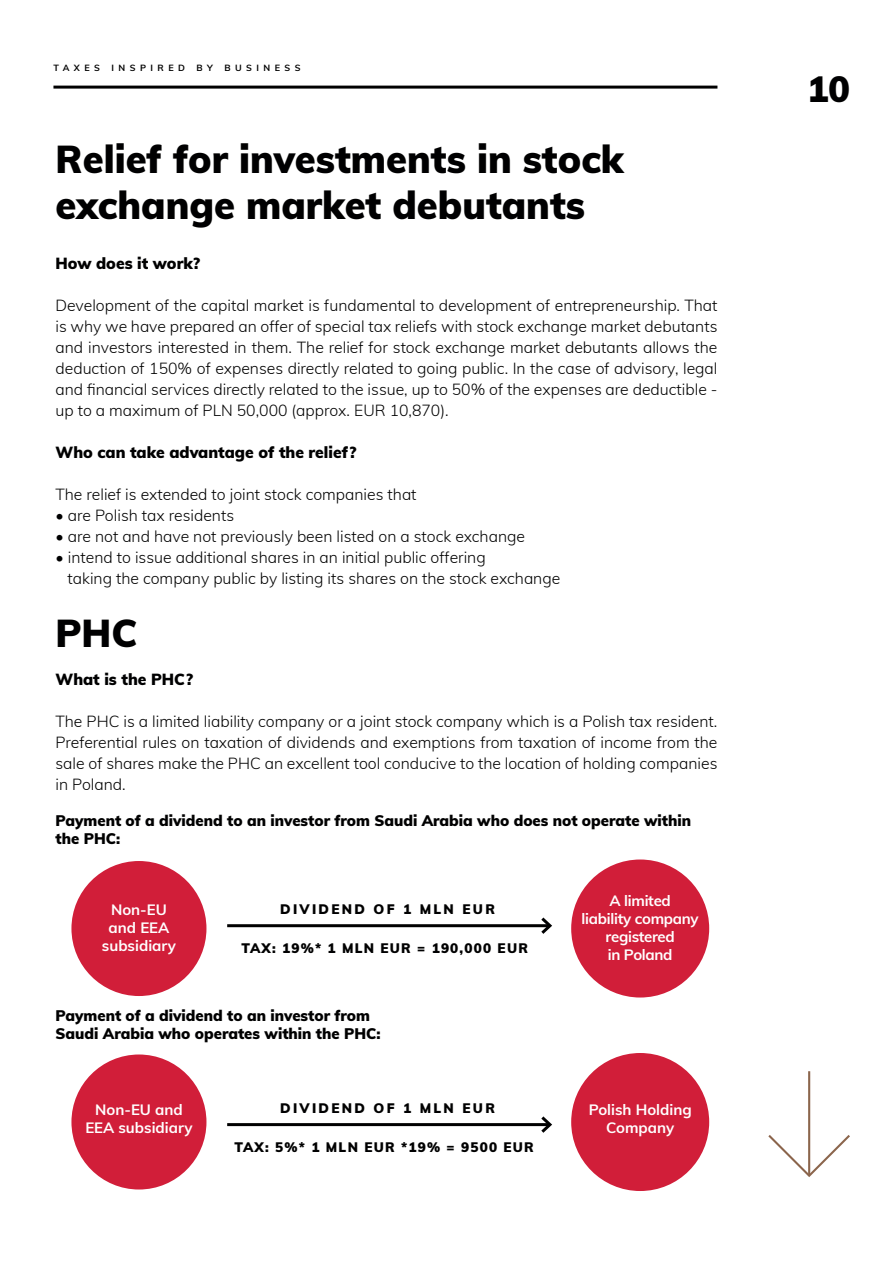
<style>
.page{position:relative;width:893px;height:1263px;background:#fff}
.page>*{position:absolute;margin:0;border:0;box-sizing:border-box;transform-origin:0 0}
.t1{font:900 38.1px/45.8px "Muli";color:#000001}
.t2{font:900 35.7px "Muli";color:#000001}
.t3{font:300 15.75px/21px "Muli";color:#000001;text-align:justify}
.t4{font:900 15.75px "Muli";color:#000001}
.t5{font:900 15px/18px "Muli";color:#000001}
.t6{font:700 15px/18px "Muli";color:#fff;text-align:center}
.t7{font:700 15px/18px "Muli";letter-spacing:-.02em;color:#fff;text-align:center}
.t8{font:900 13.5px "Muli";letter-spacing:.09em;color:#000001}
.t9{font:900 13.5px "Muli";letter-spacing:.17em;color:#000001}
.t10{font:700 9px "Muli";letter-spacing:.5em;color:#000001}
</style>
<div class="page">
<hr style="left:53px;top:86px;width:664px;height:3px;background:#000001">
<div style="left:71px;top:1054px;width:135px;height:135px;background:#d11e39;border-radius:50%"></div>
<div style="left:571px;top:1053px;width:138px;height:138px;background:#d11e39;border-radius:50%"></div>
<div style="left:71px;top:861px;width:135px;height:135px;background:#d11e39;border-radius:50%"></div>
<div style="left:571px;top:859px;width:138px;height:138px;background:#d11e39;border-radius:50%"></div>
<hr style="left:808px;top:1071px;width:2px;height:104px;background:#8b654c">
<svg style="left:768px;top:1132px;width:82px;height:45px"></svg>
<hr style="left:227px;top:924px;width:323px;height:3px;background:#000001">
<svg style="left:538px;top:917px;width:14px;height:17px"></svg>
<hr style="left:227px;top:1123px;width:323px;height:3px;background:#000001">
<svg style="left:538px;top:1116px;width:14px;height:17px"></svg>
<p class="t10" style="left:53px;top:62px;width:48px">TAXES</p>
<p class="t10" style="left:111px;top:62px;width:75px">INSPIRED</p>
<p class="t10" style="left:197px;top:62px;width:18px">B Y</p>
<p class="t10" style="left:224px;top:62px;width:78px">BUSINESS</p>
<h1 class="t1" style="left:56px;top:135px;width:570px">Relief for investments in stock exchange market debutants</h1>
<p class="t4" style="left:56px;top:252px;width:146px">How does it work?</p>
<p class="t3" style="left:56px;top:294px;width:663px">Development of the capital market is fundamental to development of entrepreneurship. That is why we have prepared an offer of special tax reliefs with stock exchange market debutants and investors interested in them. The relief for stock exchange market debutants allows the deduction of 150% of expenses directly related to going public. In the case of advisory, legal and financial services directly related to the issue, up to 50% of the expenses are deductible - up to a maximum of PLN 50,000 (approx. EUR 10,870).</p>
<p class="t4" style="left:56px;top:441px;width:302px">Who can take advantage of the relief?</p>
<p class="t3" style="left:56px;top:483px;width:363px">The relief is extended to joint stock companies that</p>
<p class="t3" style="left:56px;top:504px;width:180px">• are Polish tax residents</p>
<p class="t3" style="left:56px;top:525px;width:471px">• are not and have not previously been listed on a stock exchange</p>
<p class="t3" style="left:68px;top:546px;width:494px;text-indent:-12px">• intend to issue additional shares in an initial public offering<br>taking the company public by listing its shares on the stock exchange</p>
<h1 class="t1" style="left:56px;top:608px;width:84px">PHC</h1>
<p class="t4" style="left:56px;top:667px;width:139px">What is the PHC?</p>
<p class="t3" style="left:56px;top:710px;width:663px">The PHC is a limited liability company or a joint stock company which is a Polish tax resident.<br>Preferential rules on taxation of dividends and exemptions from taxation of income from the sale of shares make the PHC an excellent tool conducive to the location of holding companies in Poland.</p>
<p class="t5" style="left:56px;top:811px;width:637px">Payment of a dividend to an investor from Saudi Arabia who does not operate within the PHC:</p>
<p class="t6" style="left:102px;top:899px;width:76px">Non-EU and EEA subsidiary</p>
<p class="t9" style="left:280px;top:899px;width:216px">DIVIDEND OF 1 MLN EUR</p>
<p class="t8" style="left:241px;top:938px;width:288px">TAX: 19%* 1 MLN EUR = 190,000 EUR</p>
<p class="t5" style="left:56px;top:1006px;width:327px">Payment of a dividend to an investor from<br>Saudi Arabia who operates within the PHC:</p>
<p class="t6" style="left:95px;top:1100px;width:89px">Non-EU and</p>
<p class="t9" style="left:280px;top:1098px;width:216px">DIVIDEND OF 1 MLN EUR</p>
<p class="t6" style="left:85px;top:1118px;width:109px">EEA subsidiary</p>
<p class="t8" style="left:235px;top:1137px;width:301px">TAX: 5%* 1 MLN EUR *19% = 9500 EUR</p>
<p class="t7" style="left:582px;top:890px;width:119px">A limited<br>liability company registered<br>in Poland</p>
<p class="t6" style="left:589px;top:1100px;width:105px">Polish Holding<br>Company</p>
<h2 class="t2" style="left:807px;top:63px;width:44px">10</h2>
</div>
